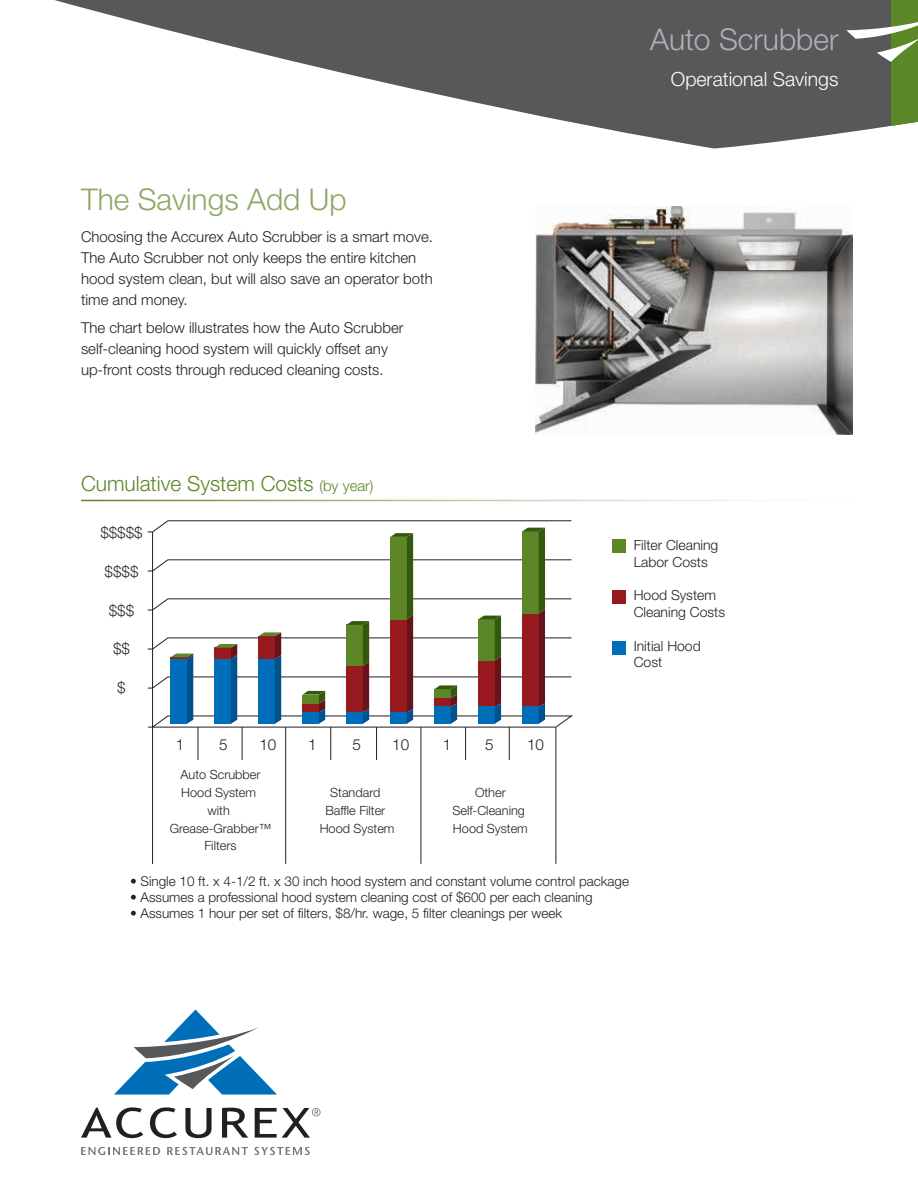
<style>
.page{position:relative;width:918px;height:1188px;background:#fff}
.page>*{position:absolute;margin:0;border:0;box-sizing:border-box;transform-origin:0 0}
.t1{font:300 30px "Helvetica Neue LT Std";color:#8da965}
.t2{font:300 30px "Helvetica Neue LT Std";color:#b0b1b5}
.t3{font:300 21px "Helvetica Neue LT Std";color:#5c8727}
.t4{font:300 19.5px "Helvetica Neue LT Std";color:#fff}
.t5{font:300 15.3px "Helvetica Neue LT Std";color:#231f20}
.t6{font:300 15px/21px "Helvetica Neue LT Std";color:#231f20}
.t7{font:300 13.95px/16.8px "Helvetica Neue LT Std";color:#231f20}
.t8{font:300 13.5px "Helvetica Neue LT Std";color:#231f20}
.t9{font:300 12.75px/17.9px "Helvetica Neue LT Std";color:#231f20;text-align:center}
.s1{font-size:15px}
</style>
<div class="page">
<svg style="left:55px;top:0;width:835px;height:148px;fill:#57585a"></svg>
<svg style="left:846px;top:0;width:72px;height:126px;background:#667557"></svg>
<svg style="left:81px;top:1147px;width:79px;height:8px"></svg>
<svg style="left:167px;top:1147px;width:81px;height:8px"></svg>
<svg style="left:254px;top:1147px;width:56px;height:8px"></svg>
<svg style="left:81px;top:1107px;width:62px;height:31px"></svg>
<svg style="left:150px;top:1107px;width:27px;height:31px"></svg>
<svg style="left:185px;top:1108px;width:27px;height:30px"></svg>
<svg style="left:222px;top:1108px;width:26px;height:30px"></svg>
<svg style="left:114px;top:1010px;width:163px;height:85px"></svg>
<svg style="left:255px;top:1108px;width:65px;height:30px"></svg>
<img style="left:536px;top:207px;width:316px;height:227px">
<hr style="left:152px;top:532px;width:1px;height:332px;background:#231f20">
<hr style="left:285px;top:727px;width:1px;height:137px;background:#231f20">
<hr style="left:421px;top:727px;width:1px;height:137px;background:#231f20">
<hr style="left:556px;top:727px;width:1px;height:137px;background:#231f20">
<hr style="left:198px;top:727px;width:1px;height:33px;background:#231f20">
<hr style="left:242px;top:727px;width:1px;height:33px;background:#231f20">
<hr style="left:330px;top:727px;width:1px;height:33px;background:#231f20">
<hr style="left:376px;top:727px;width:1px;height:33px;background:#231f20">
<hr style="left:465px;top:727px;width:1px;height:33px;background:#231f20">
<hr style="left:509px;top:727px;width:1px;height:33px;background:#231f20">
<svg style="left:147px;top:520px;width:426px;height:208px"></svg>
<div style="left:612px;top:540px;width:14px;height:13px;background:#5c8727"></div>
<div style="left:612px;top:590px;width:14px;height:14px;background:#981a1e"></div>
<div style="left:612px;top:641px;width:14px;height:13px;background:#006eb9"></div>
<h1 class="t1" style="left:81px;top:181px;width:267px">The Savings Add Up</h1>
<p class="t6" style="left:81px;top:226px;width:354px">Choosing the Accurex Auto Scrubber is a smart move.<br>The Auto Scrubber not only keeps the entire kitchen hood system clean, but will also save an operator both time and money.</p>
<p class="t6" style="left:81px;top:317px;width:324px">The chart below illustrates how the Auto Scrubber self-cleaning hood system will quickly offset any up-front costs through reduced cleaning costs.</p>
<h2 class="t3" style="left:81px;top:471px;width:294px">Cumulative System Costs <span class="s1">(by year)</span></h2>
<p class="t5" style="left:100px;top:523px;width:44px">$$$$$</p>
<p class="t5" style="left:105px;top:562px;width:35px">$$$$</p>
<p class="t5" style="left:109px;top:601px;width:27px">$$$</p>
<p class="t5" style="left:113px;top:640px;width:18px">$$</p>
<p class="t5" style="left:117px;top:678px;width:10px">$</p>
<p class="t5" style="left:176px;top:735px;width:10px">1</p>
<p class="t5" style="left:219px;top:735px;width:10px">5</p>
<p class="t5" style="left:259px;top:735px;width:18px">10</p>
<p class="t5" style="left:308px;top:735px;width:10px">1</p>
<p class="t5" style="left:353px;top:735px;width:10px">5</p>
<p class="t5" style="left:392px;top:735px;width:18px">10</p>
<p class="t5" style="left:443px;top:735px;width:10px">1</p>
<p class="t5" style="left:485px;top:735px;width:10px">5</p>
<p class="t5" style="left:527px;top:735px;width:18px">10</p>
<p class="t9" style="left:170px;top:765px;width:103px">Auto Scrubber<br>Hood System<br>with<br>Grease-Grabber™<br>Filters</p>
<p class="t9" style="left:320px;top:783px;width:76px">Standard<br>Baffle Filter<br>Hood System</p>
<p class="t9" style="left:452px;top:783px;width:77px">Other<br>Self-Cleaning<br>Hood System</p>
<h1 class="t2" style="left:650px;top:21px;width:190px">Auto Scrubber</h1>
<h3 class="t4" style="left:671px;top:67px;width:169px">Operational Savings</h3>
<p class="t7" style="left:634px;top:536px;width:86px">Filter Cleaning<br>Labor Costs</p>
<p class="t7" style="left:634px;top:587px;width:93px">Hood System<br>Cleaning Costs</p>
<p class="t7" style="left:634px;top:637px;width:69px">Initial Hood<br>Cost</p>
<p class="t8" style="left:130px;top:873px;width:501px">• Single 10 ft. x 4-1/2 ft. x 30 inch hood system and constant volume control package</p>
<p class="t8" style="left:130px;top:889px;width:464px">• Assumes a professional hood system cleaning cost of $600 per each cleaning</p>
<p class="t8" style="left:130px;top:905px;width:434px">• Assumes 1 hour per set of filters, $8/hr. wage, 5 filter cleanings per week</p>
</div>
